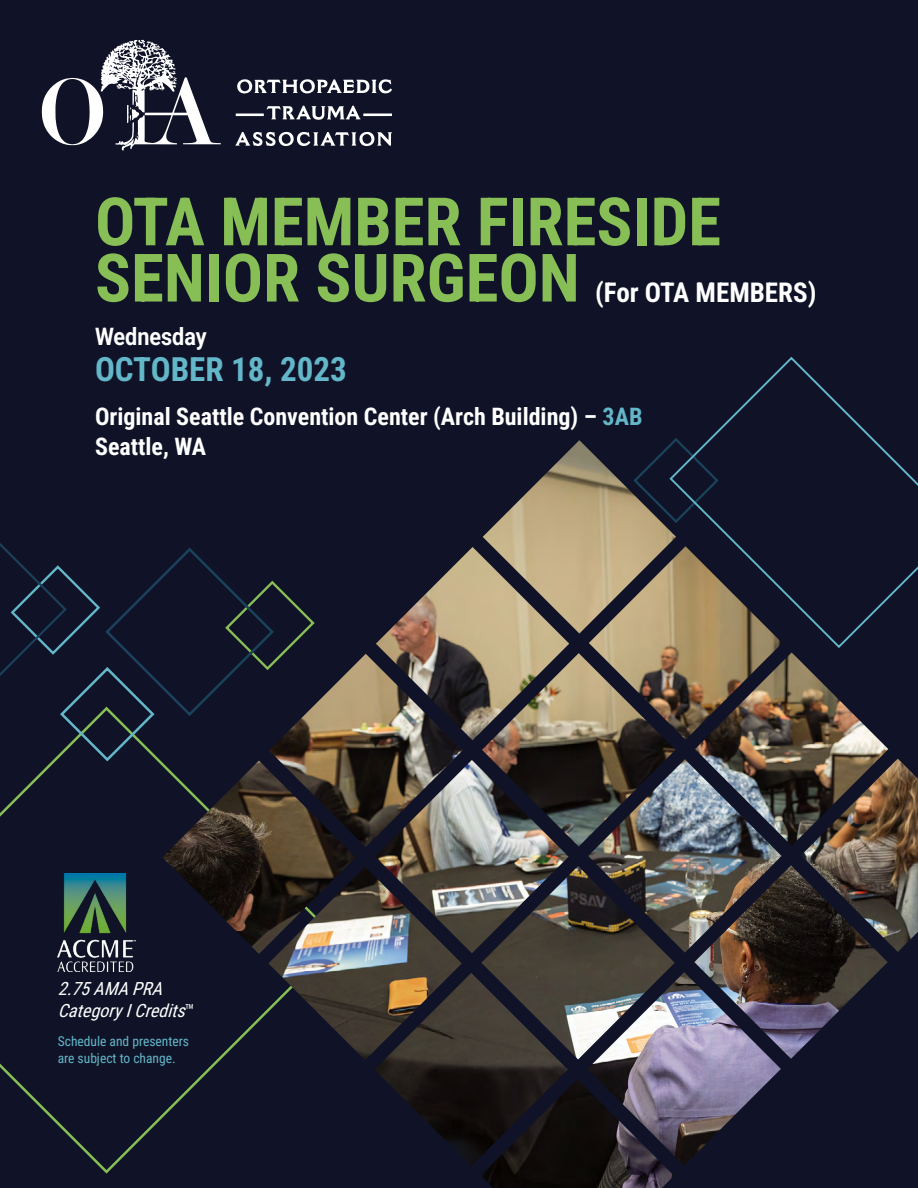
<style>
.page{position:relative;width:918px;height:1188px;background:#101327}
.page>*{position:absolute;margin:0;border:0;box-sizing:border-box;transform-origin:0 0}
.t1{font:700 66.75px/56.2px "Roboto Condensed";color:#87be56}
.t2{font:700 33px "Roboto Condensed";color:#63b7c9}
.t3{font:700 27px "Roboto Condensed";color:#fff}
.t4{font:700 24px/30px "Roboto Condensed";color:#fff}
.t5{font:700 24px "Roboto";color:#fff;scale:.9 1}
.t6{font:italic 18px/21.6px "Roboto Condensed";color:#fff}
.t7{font:13.5px/16.5px "Roboto Condensed";color:#63b7c9}
.s1{color:#63b7c9}
.s2{font-style:normal}
</style>
<div class="page">
<svg style="left:42px;top:40px;width:179px;height:111px"></svg>
<svg style="left:236px;top:106px;width:156px;height:14px"></svg>
<svg style="left:237px;top:79px;width:155px;height:14px"></svg>
<svg style="left:235px;top:132px;width:157px;height:14px"></svg>
<svg style="left:0;top:763px;width:162px;height:411px"></svg>
<svg style="left:0;top:543px;width:162px;height:220px"></svg>
<svg style="left:674px;top:356px;width:201px;height:84px"></svg>
<img style="left:58px;top:874px;width:77px;height:98px">
<img style="left:162px;top:440px;width:756px;height:748px">
<h1 class="t1" style="left:95px;top:191px;width:628px">OTA MEMBER FIRESIDE<br>SENIOR SURGEON</h1>
<p class="t3" style="left:595px;top:273px;width:223px">(For OTA MEMBERS)</p>
<p class="t5" style="left:95px;top:320px;width:126px">Wednesday</p>
<h2 class="t2" style="left:95px;top:346px;width:253px">OCTOBER 18, 2023</h2>
<p class="t4" style="left:95px;top:400px;width:549px">Original Seattle Convention Center (Arch Building) – <span class="s1">3AB<br></span>Seattle, WA</p>
<p class="t6" style="left:58px;top:977px;width:138px">2.75AMAPRA<br>CategoryICredits<span class="s2">™</span></p>
<p class="t7" style="left:58px;top:1033px;width:133px">Schedule and presenters are subject to change.</p>
</div>
